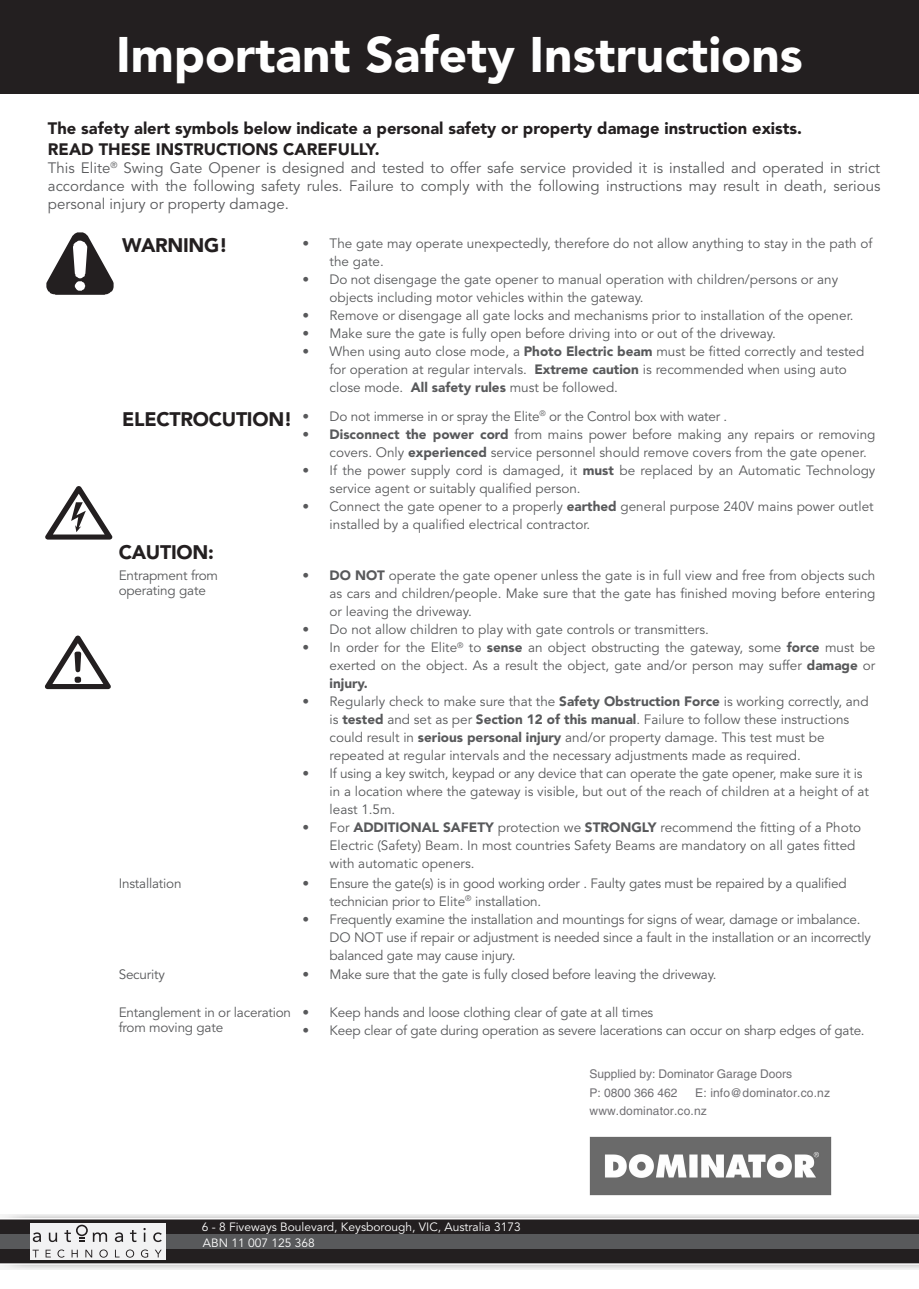
<style>
.page{position:relative;width:919px;height:1289px;background:#fff}
.page>*{position:absolute;margin:0;border:0;box-sizing:border-box;transform-origin:0 0}
.Page_Header{font:900 49.5px "Avenir LT";color:#fff}
.t1{font:900 19.5px "Avenir LT";letter-spacing:-.015em;color:#231f20}
.Safety_Rules{font:900 16.5px/21px "Avenir LT";color:#231f20}
.Safety_Rules-2{font:15px/18px "Avenir LT";color:#58595b;text-align:justify}
.t2{font:13.5px/18px "Avenir LT";color:#58595b}
.t3{font:12px/18.3px "Helvetica LT Std";color:#717074}
.t4{font:12px/15.8px "Avenir LT";color:#fff}
.s1{font-weight:900}
</style>
<div class="page">
<div style="left:0;top:0;width:918px;height:93px;background:#231f20"></div>
<svg style="left:46px;top:232px;width:68px;height:63px"></svg>
<svg style="left:45px;top:635px;width:66px;height:54px"></svg>
<div style="left:0;top:1214px;width:918px;height:56px;background:linear-gradient(to right,#e9e9e9,#e8e8e8)"></div>
<div style="left:0;top:1219px;width:918px;height:14px;background:#231f20"></div>
<div style="left:0;top:1248px;width:918px;height:15px;background:#231f20"></div>
<div style="left:0;top:1233px;width:918px;height:15px;background:#58595b"></div>
<hr style="left:0;top:1217px;width:918px;height:2px;background:#fff">
<hr style="left:0;top:1263px;width:918px;height:1px;background:#fff">
<div style="left:30px;top:1222px;width:135px;height:37px;background:#f2f2f3"></div>
<svg style="left:33px;top:1249px;width:6px;height:8px"></svg>
<svg style="left:46px;top:1249px;width:5px;height:8px"></svg>
<svg style="left:57px;top:1249px;width:8px;height:8px"></svg>
<svg style="left:72px;top:1249px;width:6px;height:8px"></svg>
<svg style="left:85px;top:1249px;width:7px;height:8px"></svg>
<svg style="left:99px;top:1249px;width:9px;height:8px"></svg>
<svg style="left:115px;top:1249px;width:5px;height:8px"></svg>
<svg style="left:126px;top:1249px;width:8px;height:8px"></svg>
<svg style="left:141px;top:1249px;width:7px;height:8px"></svg>
<svg style="left:155px;top:1249px;width:7px;height:8px"></svg>
<svg style="left:33px;top:1232px;width:8px;height:9px"></svg>
<svg style="left:49px;top:1232px;width:8px;height:9px"></svg>
<svg style="left:115px;top:1232px;width:8px;height:9px"></svg>
<svg style="left:130px;top:1230px;width:6px;height:11px"></svg>
<svg style="left:143px;top:1228px;width:3px;height:13px"></svg>
<svg style="left:153px;top:1232px;width:9px;height:9px"></svg>
<svg style="left:64px;top:1224px;width:43px;height:17px"></svg>
<svg style="left:45px;top:486px;width:68px;height:54px"></svg>
<img style="left:589px;top:1136px;width:242px;height:58px">
<p class="Page_Header" style="left:116px;top:25px;width:688px">Important Safety Instructions</p>
<p class="Safety_Rules" style="left:48px;top:118px;width:755px">The safety alert symbols below indicate a personal safety or property damage instruction exists.<br>READ THESE INSTRUCTIONS CAREFULLY.</p>
<p class="Safety_Rules-2" style="left:48px;top:160px;width:833px">This Elite<sup>®</sup> Swing Gate Opener is designed and tested to offer safe service provided it is installed and operated in strict accordance with the following safety rules. Failure to comply with the following instructions may result in death, serious personal injury or property damage.</p>
<p class="t1" style="left:122px;top:233px;width:107px">WARNING!</p>
<p class="t2" style="left:329px;top:234px;width:544px;text-indent:-27px">• The gate may operate unexpectedly, therefore do not allow anything to stay in the path of the gate.</p>
<p class="t2" style="left:329px;top:270px;width:510px;text-indent:-27px">• Do not disengage the gate opener to manual operation with children/persons or any objects including motor vehicles within the gateway.</p>
<p class="t2" style="left:302px;top:306px;width:552px">• Remove or disengage all gate locks and mechanisms prior to installation of the opener.</p>
<p class="t2" style="left:302px;top:324px;width:474px">• Make sure the gate is fully open before driving into or out of the driveway.</p>
<p class="t2" style="left:329px;top:342px;width:536px;text-indent:-27px">• When using auto close mode, a <span class="s1">Photo Electric beam</span> must be fitted correctly and tested for operation at regular intervals. <span class="s1">Extreme caution</span> is recommended when using auto close mode. <span class="s1">All safety rules</span> must be followed.</p>
<p class="t1" style="left:122px;top:407px;width:172px">ELECTROCUTION!</p>
<p class="t2" style="left:302px;top:407px;width:426px">• Do not immerse in or spray the Elite<sup>®</sup> or the Control box with water .</p>
<p class="t2" style="left:329px;top:425px;width:547px;text-indent:-27px"><span class="s1">• Disconnect the power cord</span> from mains power before making any repairs or removing covers. Only <span class="s1">experienced</span> service personnel should remove covers from the gate opener.</p>
<p class="t2" style="left:329px;top:461px;width:547px;text-indent:-27px">• If the power supply cord is damaged, it <span class="s1">must</span> be replaced by an Automatic Technology service agent or suitably qualified person.</p>
<p class="t2" style="left:329px;top:497px;width:545px;text-indent:-27px">• Connect the gate opener to a properly <span class="s1">earthed</span> general purpose 240V mains power outlet installed by a qualified electrical contractor.</p>
<p class="t1" style="left:119px;top:540px;width:97px">CAUTION:</p>
<p class="t2" style="left:119px;top:568px;width:101px;line-height:15px">Entrapment from operating gate</p>
<p class="t2" style="left:329px;top:567px;width:547px;text-align:justify;text-indent:-27px"><span class="s1">• DO NOT</span> operate the gate opener unless the gate is in full view and free from objects such as cars and children/people. Make sure that the gate has finished moving before entering or leaving the driveway.</p>
<p class="t2" style="left:302px;top:621px;width:408px">• Do not allow children to play with gate controls or transmitters.</p>
<p class="t2" style="left:329px;top:639px;width:547px;text-align:justify;text-indent:-27px">• In order for the Elite<sup>®</sup> to <span class="s1">sense</span> an object obstructing the gateway, some <span class="s1">force</span> must be exerted on the object. As a result the object, gate and/or person may suffer <span class="s1">damage</span> or <span class="s1">injury.</span></p>
<p class="t2" style="left:329px;top:693px;width:540px;text-indent:-27px">• Regularly check to make sure that the <span class="s1">Safety Obstruction Force</span> is working correctly, and is <span class="s1">tested</span> and set as per <span class="s1">Section 12 of this manual</span>. Failure to follow these instructions could result in <span class="s1">serious personal injury</span> and/or property damage. This test must be repeated at regular intervals and the necessary adjustments made as required.</p>
<p class="t2" style="left:329px;top:765px;width:540px;text-indent:-27px">• If using a key switch, keypad or any device that can operate the gate opener, make sure it is in a location where the gateway is visible, but out of the reach of children at a height of at least 1.5m.</p>
<p class="t2" style="left:329px;top:819px;width:533px;text-indent:-27px">• For <span class="s1">ADDITIONAL SAFETY</span> protection we <span class="s1">STRONGLY</span> recommend the fitting of a Photo<br>Electric (Safety) Beam. In most countries Safety Beams are mandatory on all gates fitted with automatic openers.</p>
<p class="t2" style="left:119px;top:874px;width:64px">Installation</p>
<p class="t2" style="left:329px;top:874px;width:518px;text-indent:-27px">• Ensure the gate(s) is in good working order . Faulty gates must be repaired by a qualified technician prior to Elite<sup>®</sup> installation.</p>
<p class="t2" style="left:329px;top:910px;width:543px;text-indent:-27px">• Frequently examine the installation and mountings for signs of wear, damage or imbalance.<br>DO NOT use if repair or adjustment is needed since a fault in the installation or an incorrectly balanced gate may cause injury.</p>
<p class="t2" style="left:119px;top:965px;width:48px">Security</p>
<p class="t2" style="left:302px;top:965px;width:415px">• Make sure that the gate is fully closed before leaving the driveway.</p>
<p class="t2" style="left:119px;top:1005px;width:174px;line-height:15px">Entanglement in or laceration from moving gate</p>
<p class="t2" style="left:302px;top:1003px;width:352px">• Keep hands and loose clothing clear of gate at all times</p>
<p class="t2" style="left:302px;top:1021px;width:563px">• Keep clear of gate during operation as severe lacerations can occur on sharp edges of gate.</p>
<p class="t4" style="left:202px;top:1219px;width:320px">6 - 8 Fiveways Boulevard, Keysborough, VIC, Australia 3173<br>ABN 11 007 125 368</p>
<p class="t3" style="left:589px;top:1065px;width:204px">Supplied by: Dominator Garage Doors<br>P: 0800 366 462</p>
<p class="t3" style="left:589px;top:1083px;width:242px;text-indent:106px">E: info@dominator.co.nz www.dominator.co.nz</p>
</div>
